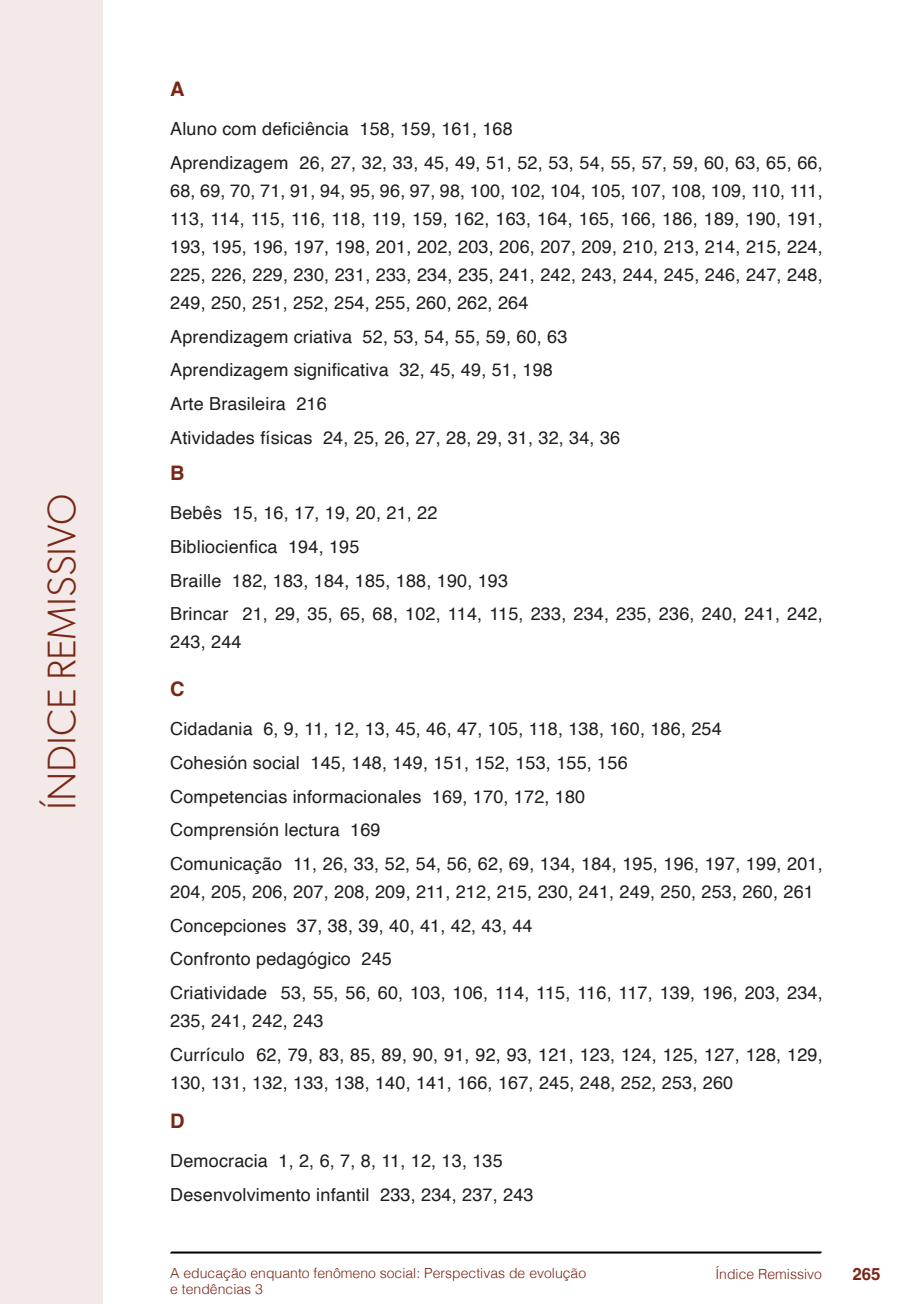
<style>
.page{position:relative;width:908px;height:1304px;background:#fff}
.page>*{position:absolute;margin:0;border:0;box-sizing:border-box;transform-origin:0 0}
.t1{font:300 40px "Gibson";color:#7a2616}
.t2{font:700 20px "Helvetica";color:#7a2616}
.t3{font:18px/33.6px "Helvetica";letter-spacing:.01em;color:#1d1d1b}
.t4{font:700 16.8px "Helvetica";color:#7a2616}
.t5{font:300 14px "Helvetica";color:#7a2616}
</style>
<div class="page">
<svg style="left:170px;top:1251px;width:651px;height:3px;background:#515151"></svg>
<div style="left:0;top:0;width:103px;height:1304px;background:#f2e9e8"></div>
<h1 class="t1" style="left:37px;top:810px;width:317px;rotate:-90deg">ÍNDICE REMISSIVO</h1>
<p class="t2" style="left:170px;top:77px;width:16px">A</p>
<p class="t3" style="left:170px;top:113px;width:653px">Aluno com deficiência 158, 159, 161, 168<br>Aprendizagem 26, 27, 32, 33, 45, 49, 51, 52, 53, 54, 55, 57, 59, 60, 63, 65, 66,</p>
<p class="t3" style="left:170px;top:177px;width:653px;line-height:28px;text-align:justify">68, 69, 70, 71, 91, 94, 95, 96, 97, 98, 100, 102, 104, 105, 107, 108, 109, 110, 111, 113, 114, 115, 116, 118, 119, 159, 162, 163, 164, 165, 166, 186, 189, 190, 191, 193, 195, 196, 197, 198, 201, 202, 203, 206, 207, 209, 210, 213, 214, 215, 224, 225, 226, 229, 230, 231, 233, 234, 235, 241, 242, 243, 244, 245, 246, 247, 248, 249, 250, 251, 252, 254, 255, 260, 262, 264</p>
<p class="t3" style="left:170px;top:320px;width:451px">Aprendizagem criativa 52, 53, 54, 55, 59, 60, 63<br>Aprendizagem significativa 32, 45, 49, 51, 198<br>Arte Brasileira 216<br>Atividades físicas 24, 25, 26, 27, 28, 29, 31, 32, 34, 36</p>
<p class="t2" style="left:170px;top:461px;width:16px">B</p>
<p class="t3" style="left:170px;top:497px;width:653px">Bebês 15, 16, 17, 19, 20, 21, 22<br>Bibliocienfica 194, 195<br>Braille 182, 183, 184, 185, 188, 190, 193<br>Brincar 21, 29, 35, 65, 68, 102, 114, 115, 233, 234, 235, 236, 240, 241, 242,</p>
<p class="t3" style="left:170px;top:626px;width:73px">243, 244</p>
<p class="t2" style="left:170px;top:677px;width:16px">C</p>
<p class="t3" style="left:170px;top:713px;width:653px">Cidadania 6, 9, 11, 12, 13, 45, 46, 47, 105, 118, 138, 160, 186, 254<br>Cohesión social 145, 148, 149, 151, 152, 153, 155, 156<br>Competencias informacionales 169, 170, 172, 180<br>Comprensión lectura 169<br>Comunicação 11, 26, 33, 52, 54, 56, 62, 69, 134, 184, 195, 196, 197, 199, 201,</p>
<p class="t3" style="left:170px;top:875px;width:653px">204, 205, 206, 207, 208, 209, 211, 212, 215, 230, 241, 249, 250, 253, 260, 261<br>Concepciones 37, 38, 39, 40, 41, 42, 43, 44<br>Confronto pedagógico 245<br>Criatividade 53, 55, 56, 60, 103, 106, 114, 115, 116, 117, 139, 196, 203, 234,</p>
<p class="t3" style="left:170px;top:1005px;width:653px">235, 241, 242, 243<br>Currículo 62, 79, 83, 85, 89, 90, 91, 92, 93, 121, 123, 124, 125, 127, 128, 129,</p>
<p class="t3" style="left:170px;top:1066px;width:564px">130, 131, 132, 133, 138, 140, 141, 166, 167, 245, 248, 252, 253, 260</p>
<p class="t2" style="left:170px;top:1109px;width:16px">D</p>
<p class="t3" style="left:170px;top:1145px;width:364px">Democracia 1, 2, 6, 7, 8, 11, 12, 13, 135<br>Desenvolvimento infantil 233, 234, 237, 243</p>
<p class="t5" style="left:715px;top:1262px;width:108px">Índice Remissivo</p>
<p class="t5" style="left:170px;top:1261px;width:417px">A educação enquanto fenômeno social: Perspectivas de evolução</p>
<p class="t4" style="left:851px;top:1264px;width:30px">265</p>
<p class="t5" style="left:170px;top:1277px;width:94px">e tendências 3</p>
</div>
